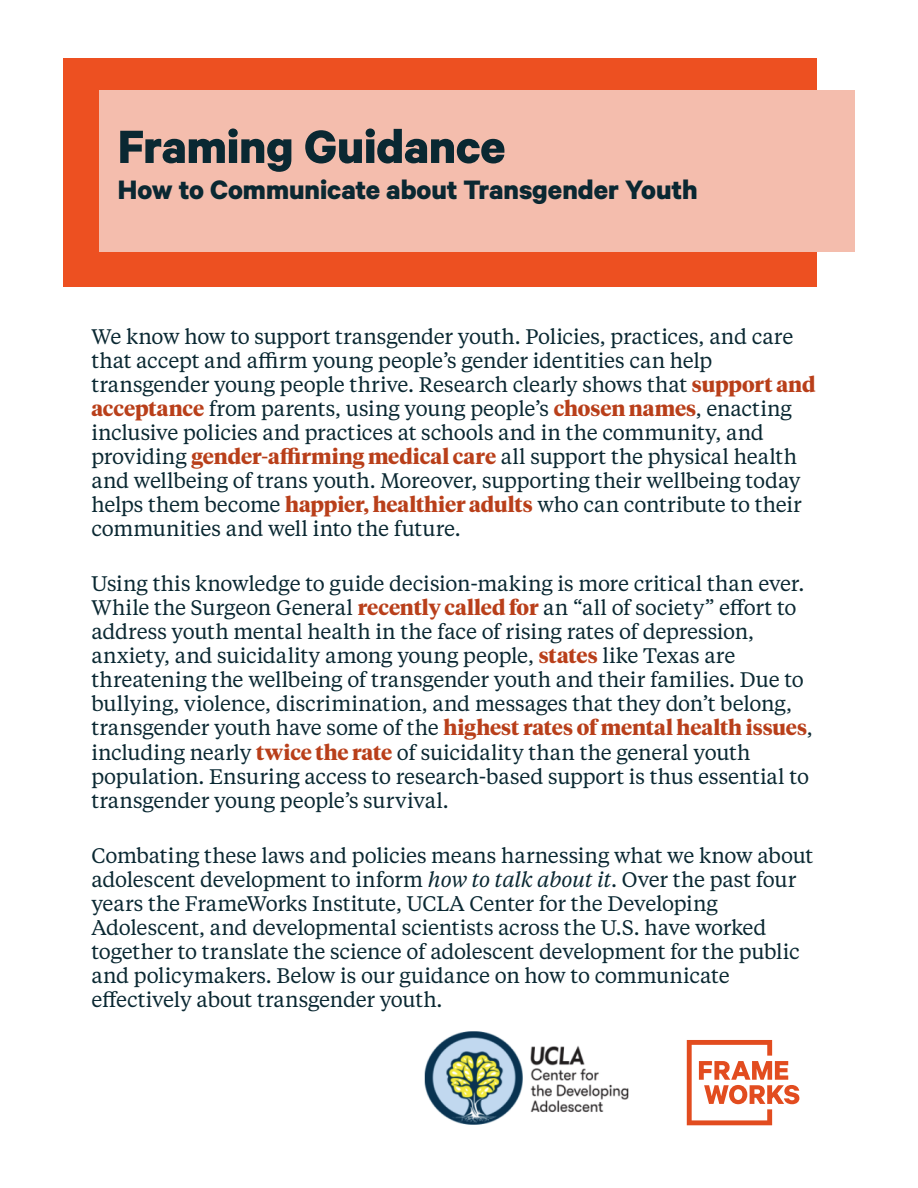
<style>
.page{position:relative;width:918px;height:1188px;background:#fff}
.page>*{position:absolute;margin:0;border:0;box-sizing:border-box;transform-origin:0 0}
.t1{font:700 52.5px "Calibre";letter-spacing:-.005em;color:#0a2832}
.t2{font:700 30px "Calibre";color:#0a2832}
.t3{font:21px/24px "Tiempos Text";letter-spacing:-.01em;color:#0a2832}
.t4{font:700 21px "Tiempos Headline";letter-spacing:-.005em;color:#b93f1a}
.s1{font-family:"Tiempos Headline";font-weight:700;color:#b93f1a}
.s2{font-family:"Tiempos Text";font-weight:400;color:#0a2832}
.s3{font-style:italic}
</style>
<div class="page">
<div style="left:63px;top:58px;width:754px;height:229px;background:#ed5021"></div>
<div style="left:99px;top:91px;width:756px;height:161px;background:#f4bdad"></div>
<svg style="left:687px;top:1040px;width:112px;height:85px"></svg>
<img style="left:424px;top:1031px;width:205px;height:94px">
<h1 class="t1" style="left:118px;top:115px;width:389px">Framing Guidance</h1>
<h2 class="t2" style="left:118px;top:171px;width:581px">How to Communicate about Transgender Youth</h2>
<p class="t3" style="left:91px;top:324px;width:726px">We know how to support transgender youth. Policies, practices, and care that accept and affirm young people’s gender identities can help transgender young people thrive. Research clearly shows that <span class="s1">support and acceptance</span> from parents, using young people’s <span class="s1">chosen names</span>, enacting inclusive policies and practices at schools and in the community, and providing <span class="s1">gender-affirming medical care</span> all support the physical health and wellbeing of trans youth. Moreover, supporting their wellbeing today helps them become <span class="s1">happier, healthier adults</span> who can contribute to their communities and well into the future.</p>
<p class="t3" style="left:91px;top:571px;width:715px">Using this knowledge to guide decision-making is more critical than ever.<br>While the Surgeon General <span class="s1">recently called for</span> an “all of society” effort to address youth mental health in the face of rising rates of depression, anxiety, and suicidality among young people, <span class="s1">states</span> like Texas are threatening the wellbeing of transgender youth and their families. Due to bullying, violence, discrimination, and messages that they don’t belong,</p>
<p class="t4" style="left:91px;top:714px;width:723px"><span class="s2">transgender youth have some of the</span> highest rates of mental health issues<span class="s2">,</span></p>
<p class="t3" style="left:91px;top:739px;width:719px">including nearly <span class="s1">twice the rate</span> of suicidality than the general youth population. Ensuring access to research-based support is thus essential to transgender young people’s survival.</p>
<p class="t3" style="left:91px;top:843px;width:723px">Combating these laws and policies means harnessing what we know about adolescent development to inform <span class="s3">how to talk about it</span>. Over the past four years the FrameWorks Institute, UCLA Center for the Developing Adolescent, and developmental scientists across the U.S. have worked together to translate the science of adolescent development for the public and policymakers. Below is our guidance on how to communicate effectively about transgender youth.</p>
</div>
